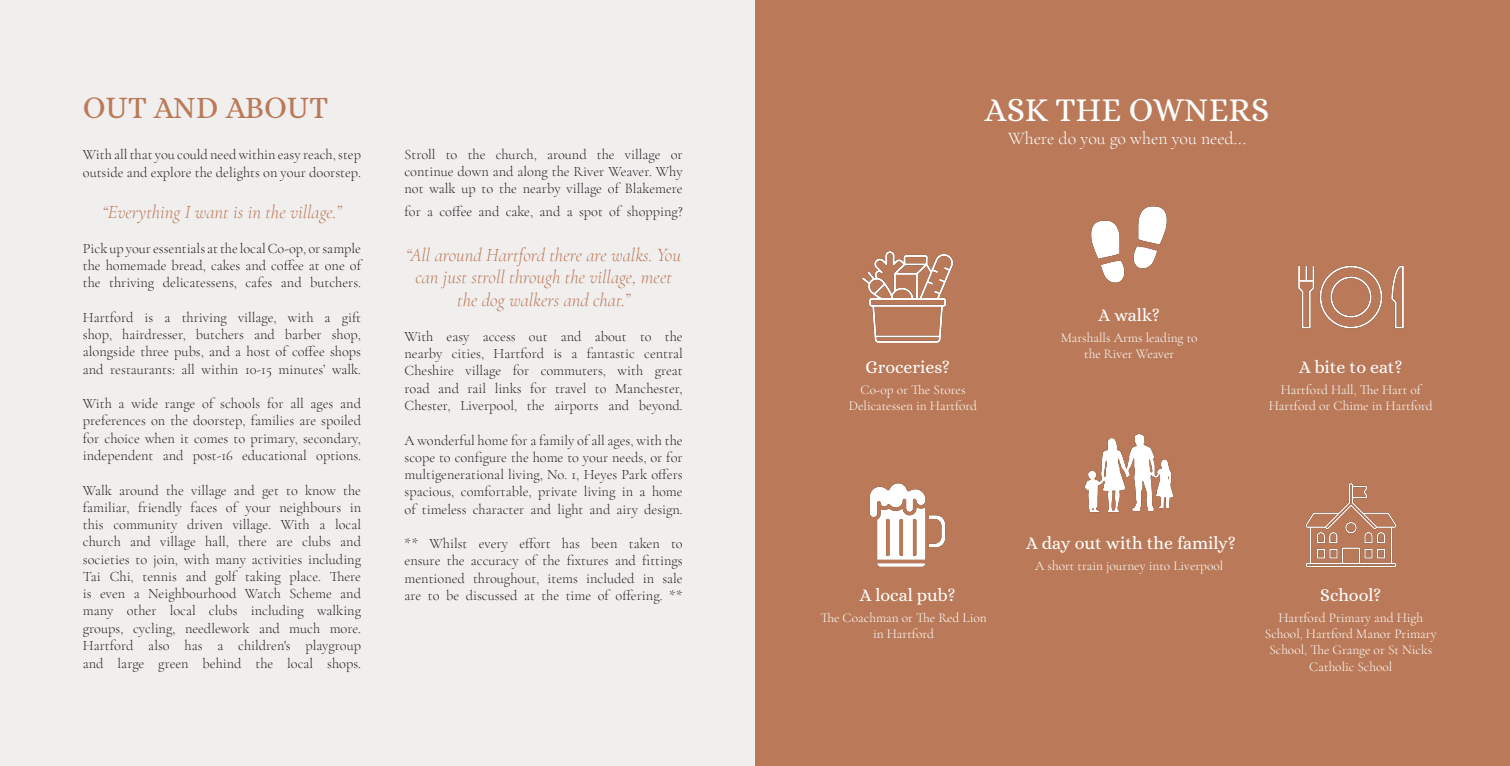
<style>
.page{position:relative;width:1510px;height:766px;background:#fff}
.page>*{position:absolute;margin:0;border:0;box-sizing:border-box;transform-origin:0 0}
.t1{font:33.5px "Alice";color:#fff}
.t2{font:31.25px "Alice";letter-spacing:-.005em;color:#ba7a59}
.t3{font:italic 300 18.75px/22.5px "Cormorant Garamond";color:#ba7a59;text-align:center}
.t4{font:17.88px "Alice";color:#fff}
.t5{font:300 17.88px "Cormorant Garamond";color:#fff}
.t6{font:300 14.38px/17.2px "Cormorant Garamond";color:#231f20;text-align:justify}
.t7{font:300 13.38px/16.1px "Cormorant Garamond";color:#fff;text-align:center}
</style>
<div class="page">
<div style="left:0;top:0;width:755px;height:765px;background:#f1eeee"></div>
<div style="left:755px;top:0;width:754px;height:765px;background:#ba7a59"></div>
<img style="left:1084px;top:434px;width:90px;height:79px">
<img style="left:1305px;top:483px;width:92px;height:85px">
<img style="left:862px;top:251px;width:92px;height:92px">
<img style="left:1091px;top:206px;width:76px;height:77px">
<img style="left:1298px;top:265px;width:106px;height:64px">
<img style="left:870px;top:483px;width:76px;height:84px">
<p class="t2" style="left:83px;top:92px;width:247px">OUT AND ABOUT</p>
<p class="t6" style="left:83px;top:145px;width:280px;line-height:18px">With all that you could need within easy reach, step outside and explore the delights on your doorstep.</p>
<p class="t3" style="left:103px;top:200px;width:240px">“Everything I want is in the village.”</p>
<p class="t6" style="left:83px;top:239px;width:280px">Pick up your essentials at the local Co-op, or sample the homemade bread, cakes and coffee at one of the thriving delicatessens, cafes and butchers.</p>
<p class="t6" style="left:83px;top:308px;width:280px">Hartford is a thriving village, with a gift shop, hairdresser, butchers and barber shop, alongside three pubs, and a host of coffee shops and restaurants: all within 10-15 minutes’ walk.</p>
<p class="t6" style="left:83px;top:395px;width:280px">With a wide range of schools for all ages and preferences on the doorstep, families are spoiled for choice when it comes to primary, secondary, independent and post-16 educational options.</p>
<p class="t6" style="left:83px;top:481px;width:280px">Walk around the village and get to know the familiar, friendly faces of your neighbours in this community driven village. With a local church and village hall, there are clubs and societies to join, with many activities including Tai Chi, tennis and golf taking place. There is even a Neighbourhood Watch Scheme and many other local clubs including walking groups, cycling, needlework and much more.</p>
<p class="t6" style="left:83px;top:636px;width:280px;line-height:18px">Hartford also has a children's playgroup and large green behind the local shops.</p>
<p class="t6" style="left:404px;top:145px;width:280px">Stroll to the church, around the village or continue down and along the River Weaver. Why not walk up to the nearby village of Blakemere</p>
<p class="t6" style="left:404px;top:202px;width:280px">for a coffee and cake, and a spot of shopping?</p>
<p class="t3" style="left:406px;top:243px;width:276px">“All around Hartford there are walks. You can just stroll through the village, meet the dog walkers and chat.”</p>
<p class="t6" style="left:404px;top:327px;width:280px">With easy access out and about to the nearby cities, Hartford is a fantastic central Cheshire village for commuters, with great road and rail links for travel to Manchester, Chester, Liverpool, the airports and beyond.</p>
<p class="t6" style="left:404px;top:431px;width:280px">A wonderful home for a family of all ages, with the scope to configure the home to your needs, or for multigenerational living, No. 1, Heyes Park offers spacious, comfortable, private living in a home of timeless character and light and airy design.</p>
<p class="t6" style="left:404px;top:534px;width:280px">** Whilst every effort has been taken to ensure the accuracy of the fixtures and fittings mentioned throughout, items included in sale are to be discussed at the time of offering. **</p>
<p class="t1" style="left:985px;top:93px;width:286px">ASK THE OWNERS</p>
<p class="t5" style="left:1008px;top:128px;width:240px">Where do you go when you need...</p>
<p class="t4" style="left:865px;top:357px;width:86px">Groceries?</p>
<p class="t7" style="left:860px;top:382px;width:107px">Co-op or The Stores</p>
<p class="t7" style="left:849px;top:398px;width:130px">Delicatessen in Hartford</p>
<p class="t4" style="left:1098px;top:305px;width:63px">A walk?</p>
<p class="t7" style="left:1060px;top:329px;width:138px">Marshalls Arms leading to</p>
<p class="t7" style="left:1084px;top:346px;width:92px">the River Weaver</p>
<p class="t4" style="left:1299px;top:357px;width:105px">A bite to eat?</p>
<p class="t7" style="left:1268px;top:382px;width:165px">Hartford Hall, The Hart of<br>Hartford or Chime in Hartford</p>
<p class="t4" style="left:1026px;top:533px;width:211px">A day out with the family?</p>
<p class="t7" style="left:1035px;top:557px;width:190px">A short train journey into Liverpool</p>
<p class="t4" style="left:859px;top:586px;width:97px">A local pub?</p>
<p class="t4" style="left:1320px;top:585px;width:63px">School?</p>
<p class="t7" style="left:820px;top:609px;width:168px">The Coachman or The Red Lion in Hartford</p>
<p class="t7" style="left:1265px;top:609px;width:173px">Hartford Primary and High<br>School, Hartford Manor Primary<br>School, The Grange or St Nicks<br>Catholic School</p>
</div>
